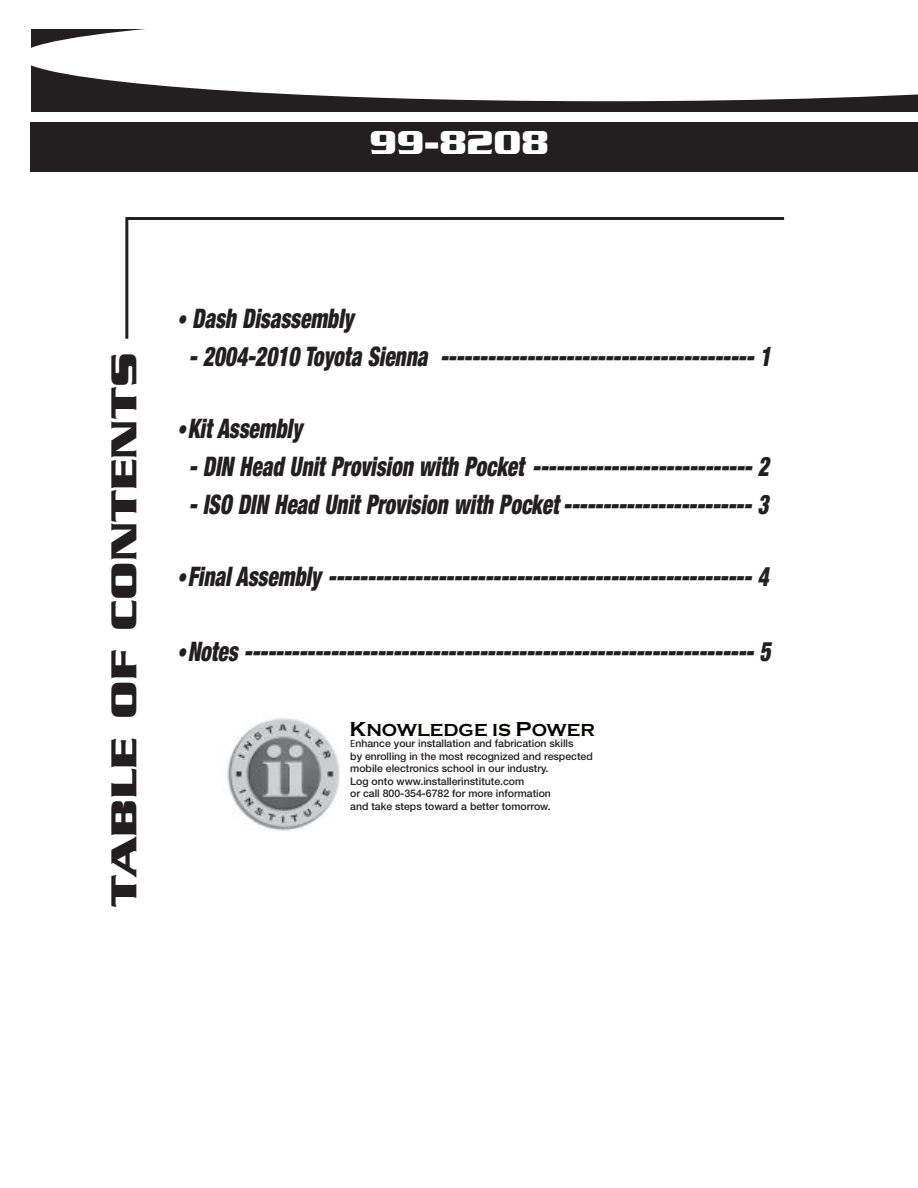
<style>
.page{position:relative;width:918px;height:1188px;background:#fff}
.page>*{position:absolute;margin:0;border:0;box-sizing:border-box;transform-origin:0 0}
.t1{font:700 39px "Serpentine";color:#231f20;scale:1.27 1}
.t2{font:700 36px "Serpentine";color:#fff}
.t3{font:italic 900 condensed 27px "Helvetica Neue";color:#231f20;scale:.79 1}
.t4{font:700 18px "Copperplate Gothic";color:#050504}
.t5{font:500 10.5px/12.6px "Helvetica Neue";color:#231f20}
.s1{font-size:24px}
.s2{font-size:21px}
.s3{font-family:"Myriad";font-weight:400}
</style>
<div class="page">
<div style="left:31px;top:29px;width:887px;height:83px;background:#231f20"></div>
<svg style="left:31px;top:29px;width:887px;height:72px;background:#e8e7e7"></svg>
<div style="left:890px;top:18px;width:28px;height:59px;background:#fff"></div>
<div style="left:30px;top:123px;width:888px;height:49px;background:#231f20"></div>
<svg style="left:125px;top:217px;width:660px;height:122px"></svg>
<img style="left:227px;top:718px;width:113px;height:113px">
<h2 class="t2" style="left:369px;top:131px;width:181px">99-8208</h2>
<h1 class="t1" style="left:112px;top:907px;width:438px;rotate:-90deg">TABLE OF CONTENTS</h1>
<p class="t3" style="left:177px;top:309px;width:225px"><span class="s1">•</span> Dash Disassembly</p>
<p class="t3" style="left:189px;top:347px;width:738px">- 2004-2010 Toyota Sienna ---------------------------------------- 1</p>
<p class="t3" style="left:177px;top:419px;width:160px"><span class="s1">•</span>Kit Assembly</p>
<p class="t3" style="left:189px;top:456px;width:736px">- DIN Head Unit Provision with Pocket ---------------------------- 2</p>
<p class="t3" style="left:189px;top:494px;width:735px">- ISO DIN Head Unit Provision with Pocket ------------------------ 3</p>
<p class="t3" style="left:177px;top:566px;width:751px"><span class="s1">•</span>Final Assembly ------------------------------------------------------ 4</p>
<p class="t3" style="left:177px;top:642px;width:753px"><span class="s1">•</span>Notes ----------------------------------------------------------------- 5</p>
<p class="t4" style="left:350px;top:720px;width:247px"><span class="s2">K</span>NOWLEDGE IS <span class="s2">P</span>OWER</p>
<p class="t5" style="left:350px;top:738px;width:244px"><span class="s3">E</span>nhance your installation and fabrication skills<br>by enrolling in he most recognized and espected mobile electronics school in our industry.<br>Log onto www.installerinstitute.com<br>or call 800-354-6782 fo more information<br>and take steps toward a be ter tomorrow.</p>
</div>
